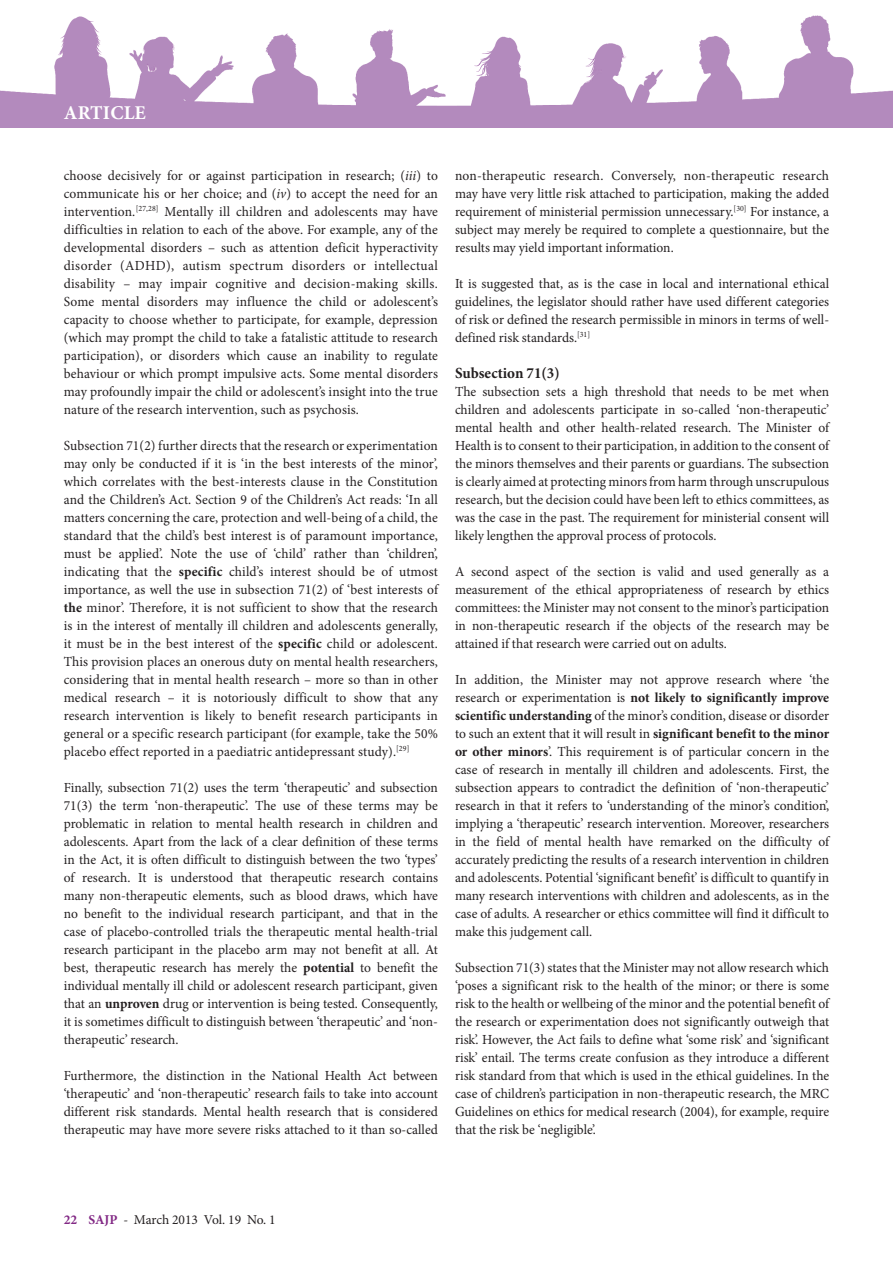
<style>
.page{position:relative;width:893px;height:1263px;background:#fff}
.page>*{position:absolute;margin:0;border:0;box-sizing:border-box;transform-origin:0 0}
.t1{font:700 19.5px "Minion Pro";letter-spacing:.01em;color:#fff}
.C_HEAD{font:700 15.45px "Minion Pro";color:#231f20}
.BODY_TEXT{font:13.95px/18px "Minion Pro";color:#231f20;text-align:justify}
.t2{font:13.5px "Minion Pro";letter-spacing:-.005em;color:#231f20}
.s1{font-style:italic}
.s2{font-weight:700}
.s3{font-weight:700;color:#822985}
</style>
<div class="page">
<img style="left:0;top:15px;width:893px;height:113px">
<h1 class="t1" style="left:64px;top:99px;width:84px">ARTICLE</h1>
<p class="BODY_TEXT" style="left:64px;top:167px;width:376px">choose decisively for or against participation in research; (<span class="s1">iii</span>) to communicate his or her choice; and (<span class="s1">iv</span>) to accept the need for an intervention.<sup>[27,28]</sup> Mentally ill children and adolescents may have difficulties in relation to each of the above. For example, any of the developmental disorders – such as attention deficit hyperactivity disorder (ADHD), autism spectrum disorders or intellectual disability – may impair cognitive and decision-making skills.<br>Some mental disorders may influence the child or adolescent’s capacity to choose whether to participate, for example, depression (which may prompt the child to take a fatalistic attitude to research participation), or disorders which cause an inability to regulate behaviour or which prompt impulsive acts. Some mental disorders may profoundly impair the child or adolescent’s insight into the true nature of the research intervention, such as psychosis.</p>
<p class="BODY_TEXT" style="left:64px;top:437px;width:376px">Subsection 71(2) further directs that the research or experimentation may only be conducted if it is ‘in the best interests of the minor’, which correlates with the best-interests clause in the Constitution and the Children’s Act. Section 9 of the Children’s Act reads: ‘In all matters concerning the care, protection and well-being of a child, the standard that the child’s best interest is of paramount importance, must be applied’. Note the use of ‘child’ rather than ‘children’, indicating that the <span class="s2">specific</span> child’s interest should be of utmost importance, as well the use in subsection 71(2) of ‘best interests of <span class="s2">the</span> minor’. Therefore, it is not sufficient to show that the research is in the interest of mentally ill children and adolescents generally, it must be in the best interest of the <span class="s2">specific</span> child or adolescent.<br>This provision places an onerous duty on mental health researchers, considering that in mental health research – more so than in other medical research – it is notoriously difficult to show that any research intervention is likely to benefit research participants in general or a specific research participant (for example, take the 50% placebo effect reported in a paediatric antidepressant study).<sup>[29]</sup></p>
<p class="BODY_TEXT" style="left:64px;top:779px;width:376px">Finally, subsection 71(2) uses the term ‘therapeutic’ and subsection 71(3) the term ‘non-therapeutic’. The use of these terms may be problematic in relation to mental health research in children and adolescents. Apart from the lack of a clear definition of these terms in the Act, it is often difficult to distinguish between the two ‘types’ of research. It is understood that therapeutic research contains many non-therapeutic elements, such as blood draws, which have no benefit to the individual research participant, and that in the case of placebo-controlled trials the therapeutic mental health-trial research participant in the placebo arm may not benefit at all. At best, therapeutic research has merely the <span class="s2">potential</span> to benefit the individual mentally ill child or adolescent research participant, given that an <span class="s2">unproven</span> drug or intervention is being tested. Consequently, it is sometimes difficult to distinguish between ‘therapeutic’ and ‘non&shy;therapeutic’ research.</p>
<p class="BODY_TEXT" style="left:64px;top:1067px;width:376px">Furthermore, the distinction in the National Health Act between ‘therapeutic’ and ‘non-therapeutic’ research fails to take into account different risk standards. Mental health research that is considered therapeutic may have more severe risks attached to it than so-called</p>
<p class="BODY_TEXT" style="left:455px;top:167px;width:376px">non-therapeutic research. Conversely, non-therapeutic research may have very little risk attached to participation, making the added requirement of ministerial permission unnecessary.<sup>[30]</sup> For instance, a subject may merely be required to complete a questionnaire, but the results may yield important information.</p>
<p class="BODY_TEXT" style="left:455px;top:275px;width:376px">It is suggested that, as is the case in local and international ethical guidelines, the legislator should rather have used different categories of risk or defined the research permissible in minors in terms of well&shy;defined risk standards.<sup>[31]</sup></p>
<h3 class="C_HEAD" style="left:455px;top:362px;width:106px">Subsection 71(3)</h3>
<p class="BODY_TEXT" style="left:455px;top:383px;width:376px">The subsection sets a high threshold that needs to be met when children and adolescents participate in so-called ‘non-therapeutic’ mental health and other health-related research. The Minister of Health is to consent to their participation, in addition to the consent of the minors themselves and their parents or guardians. The subsection is clearly aimed at protecting minors from harm through unscrupulous research, but the decision could have been left to ethics committees, as was the case in the past. The requirement for ministerial consent will likely lengthen the approval process of protocols.</p>
<p class="BODY_TEXT" style="left:455px;top:563px;width:376px">A second aspect of the section is valid and used generally as a measurement of the ethical appropriateness of research by ethics committees: the Minister may not consent to the minor’s participation in non-therapeutic research if the objects of the research may be attained if that research were carried out on adults.</p>
<p class="BODY_TEXT" style="left:455px;top:671px;width:376px">In addition, the Minister may not approve research where ‘the research or experimentation is <span class="s2">not likely to significantly improve scientific understanding</span> of the minor’s condition, disease or disorder to such an extent that it will result in <span class="s2">significant benefit to the minor or other minors</span>’. This requirement is of particular concern in the case of research in mentally ill children and adolescents. First, the subsection appears to contradict the definition of ‘non-therapeutic’ research in that it refers to ‘understanding of the minor’s condition’, implying a ‘therapeutic’ research intervention. Moreover, researchers in the field of mental health have remarked on the difficulty of accurately predicting the results of a research intervention in children and adolescents. Potential ‘significant benefit’ is difficult to quantify in many research interventions with children and adolescents, as in the case of adults. A researcher or ethics committee will find it difficult to make this judgement call.</p>
<p class="BODY_TEXT" style="left:455px;top:959px;width:376px">Subsection 71(3) states that the Minister may not allow research which ‘poses a significant risk to the health of the minor; or there is some risk to the health or wellbeing of the minor and the potential benefit of the research or experimentation does not significantly outweigh that risk’. However, the Act fails to define what ‘some risk’ and ‘significant risk’ entail. The terms create confusion as they introduce a different risk standard from that which is used in the ethical guidelines. In the case of children’s participation in non-therapeutic research, the MRC Guidelines on ethics for medical research (2004), for example, require that the risk be ‘negligible’.</p>
<p class="t2" style="left:64px;top:1211px;width:213px"><span class="s3">22 SAJP</span> - March 2013 Vol. 19 No. 1</p>
</div>
